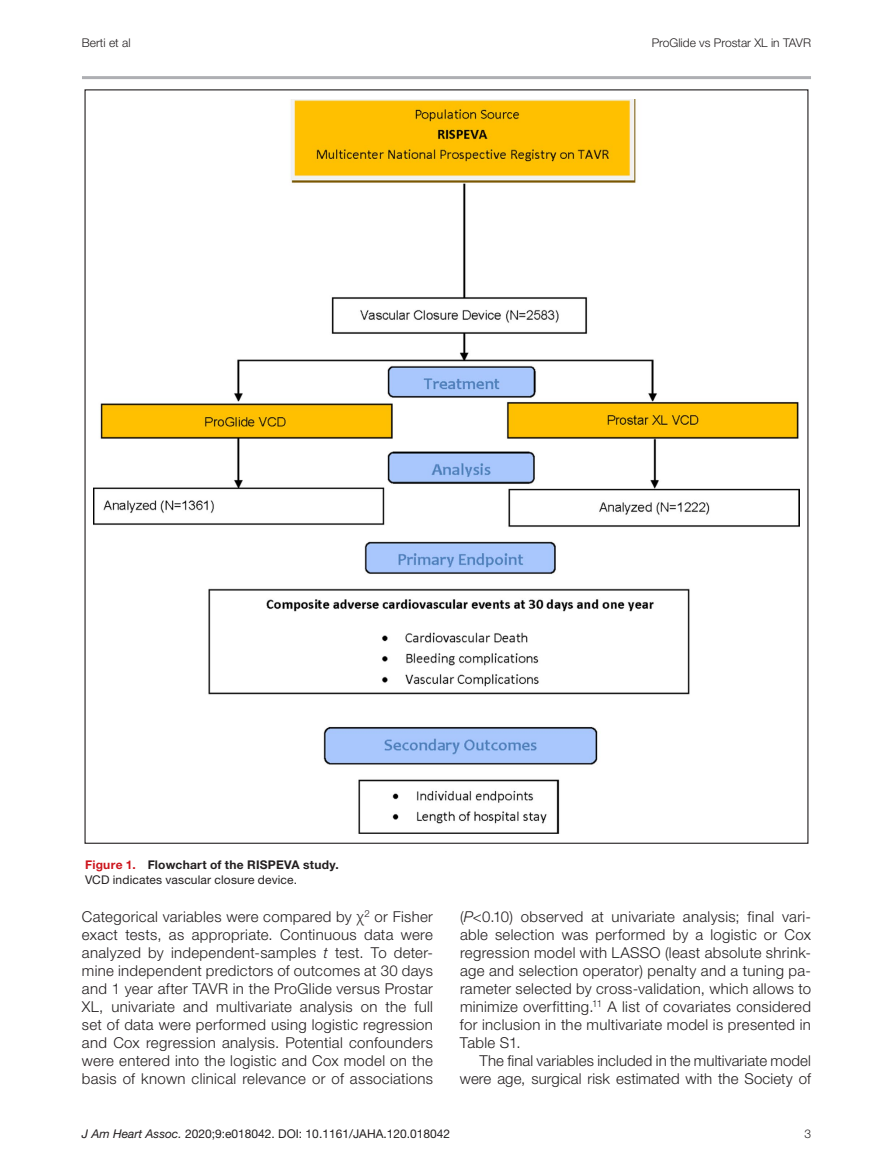
<style>
.page{position:relative;width:893px;height:1174px;background:#fff}
.page>*{position:absolute;margin:0;border:0;box-sizing:border-box;transform-origin:0 0}
.t1{font:300 15px/18px "Helvetica Neue LT Std";letter-spacing:.01em;color:#231f20;text-align:justify}
.t2{font:12px/15px "Helvetica Neue LT Std";color:#231f20}
.t3{font:300 12px "Helvetica Neue LT Std";color:#231f20}
.s1{font-weight:700;color:#cd151d}
.s2{font-weight:700}
.s3{font-family:"Noto Sans"}
.s4{font-style:italic}
</style>
<div class="page">
<img style="left:94px;top:99px;width:705px;height:734px">
<hr style="left:82px;top:76px;width:729px;height:3px;background:#aeafb3">
<p class="t3" style="left:82px;top:35px;width:50px">Berti et al</p>
<p class="t3" style="left:652px;top:35px;width:161px">ProGlide vs Prostar XL in TAVR</p>
<p class="t2" style="left:85px;top:857px;width:255px"><span class="s1">Figure 1.</span> <span class="s2">Flowchart of the RISPEVA study.<br></span>VCD indicates vascular closure device.</p>
<p class="t1" style="left:82px;top:907px;width:353px">Categorical variables were compared by <span class="s3">χ</span><sup>2</sup> or Fisher exact tests, as appropriate. Continuous data were analyzed by independent-samples <span class="s4">t</span> test. To deter&shy;mine independent predictors of outcomes at 30 days and 1 year after TAVR in the ProGlide versus Prostar XL, univariate and multivariate analysis on the full set of data were performed using logistic regression and Cox regression analysis. Potential confounders were entered into the logistic and Cox model on the basis of known clinical relevance or of associations</p>
<p class="t1" style="left:460px;top:907px;width:353px">(<span class="s4">P</span>&lt;0.10) observed at univariate analysis; final vari&shy;able selection was performed by a logistic or Cox regression model with LASSO (least absolute shrink&shy;age and selection operator) penalty and a tuning pa&shy;rameter selected by cross-validation, which allows to minimize overfitting.<sup>11</sup> A list of covariates considered for inclusion in the multivariate model is presented in Table S1.</p>
<p class="t1" style="left:460px;top:1051px;width:352px;text-align:right">The final variables included in the multivariate model were age, surgical risk estimated with the Society of</p>
<p class="t2" style="left:82px;top:1126px;width:370px"><span class="s4">J Am Heart Assoc.</span> 2020;9:e018042. DOI: 10.1161/JAHA.120.018042</p>
<p class="t3" style="left:804px;top:1126px;width:8px">3</p>
</div>
